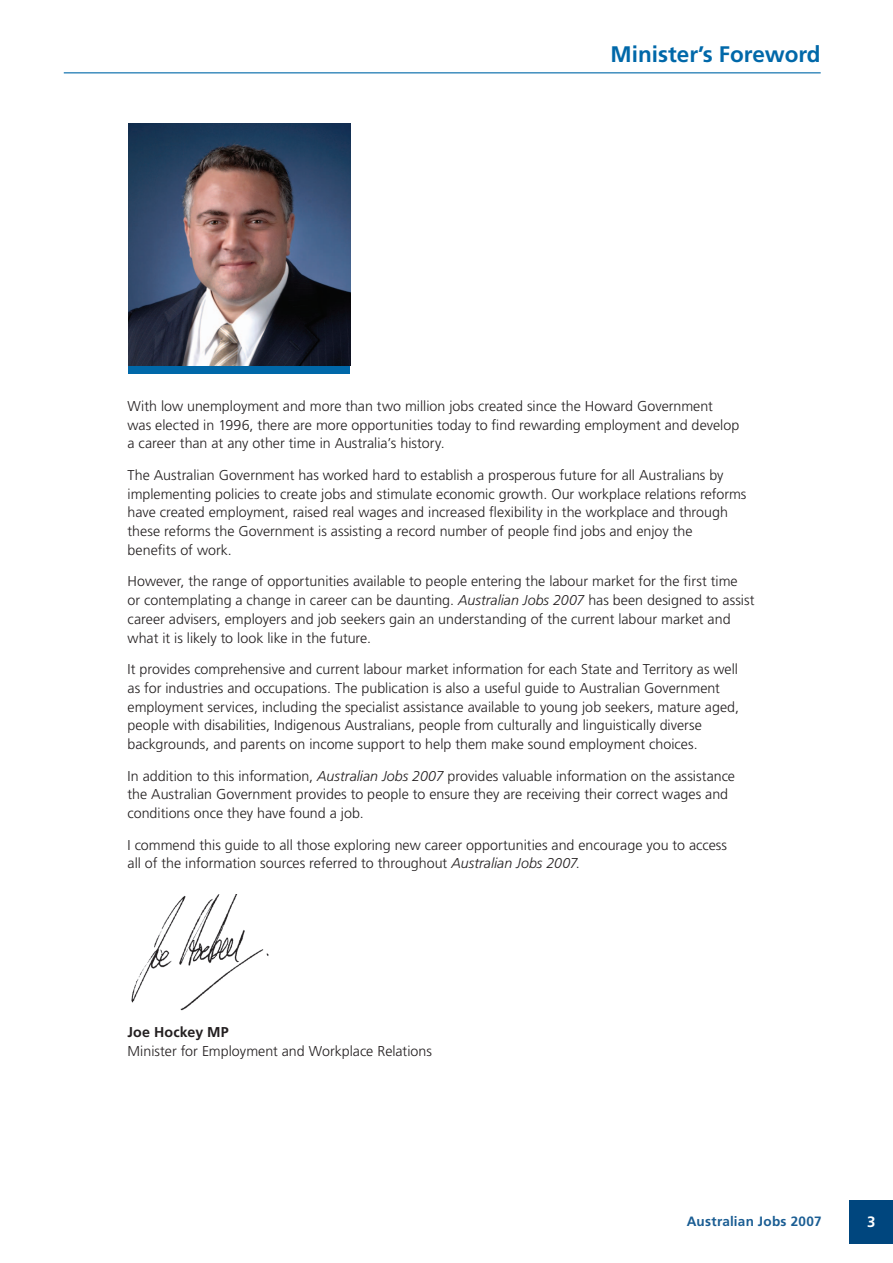
<style>
.page{position:relative;width:893px;height:1263px;background:#fff}
.page>*{position:absolute;margin:0;border:0;box-sizing:border-box;transform-origin:0 0}
.t1{font:700 22.5px "Frutiger";color:#0068a9}
.t2{font:700 15px "Frutiger";color:#fff}
.t3{font:300 14.25px/18.8px "Frutiger";color:#231f20}
.t4{font:700 14.25px "Frutiger";letter-spacing:.01em;color:#231f20}
.t5{font:700 13.5px "Frutiger";letter-spacing:.02em;color:#1a5d93}
.s1{font-style:italic}
</style>
<div class="page">
<div style="left:849px;top:1200px;width:44px;height:43px;background:#00467e"></div>
<hr style="left:64px;top:72px;width:757px;height:1px;background:#0068a9">
<img style="left:128px;top:123px;width:222px;height:243px">
<div style="left:128px;top:366px;width:222px;height:7px;background:#0068a9"></div>
<img style="left:131px;top:894px;width:138px;height:117px">
<h1 class="t1" style="left:611px;top:45px;width:212px">Minister’s Foreword</h1>
<p class="t3" style="left:128px;top:398px;width:613px">With low unemployment and more than two million jobs created since the Howard Government was elected in 1996, there are more opportunities today to find rewarding employment and develop a career than at any other time in Australia’s history.</p>
<p class="t3" style="left:128px;top:467px;width:620px">The Australian Government has worked hard to establish a prosperous future for all Australians by implementing policies to create jobs and stimulate economic growth. Our workplace relations reforms have created employment, raised real wages and increased flexibility in the workplace and through these reforms the Government is assisting a record number of people find jobs and enjoy the<br>benefits of work.</p>
<p class="t3" style="left:128px;top:573px;width:628px">However, the range of opportunities available to people entering the labour market for the first time<br>or contemplating a change in career can be daunting. <span class="s1">Australian Jobs 2007</span> has been designed to assist career advisers, employers and job seekers gain an understanding of the current labour market and what it is likely to look like in the future.</p>
<p class="t3" style="left:128px;top:661px;width:613px">It provides comprehensive and current labour market information for each State and Territory as well as for industries and occupations. The publication is also a useful guide to Australian Government employment services, including the specialist assistance available to young job seekers, mature aged, people with disabilities, Indigenous Australians, people from culturally and linguistically diverse backgrounds, and parents on income support to help them make sound employment choices.</p>
<p class="t3" style="left:128px;top:767px;width:609px">In addition to this information, <span class="s1">Australian Jobs 2007</span> provides valuable information on the assistance the Australian Government provides to people to ensure they are receiving their correct wages and conditions once they have found a job.</p>
<p class="t3" style="left:128px;top:836px;width:601px">I commend this guide to all those exploring new career opportunities and encourage you to access all of the information sources referred to throughout <span class="s1">Australian Jobs 2007</span>.</p>
<p class="t4" style="left:128px;top:1026px;width:103px">Joe Hockey MP</p>
<p class="t3" style="left:128px;top:1043px;width:306px">Minister for Employment and Workplace Relations</p>
<p class="t5" style="left:687px;top:1216px;width:137px">Australian Jobs 2007</p>
<p class="t2" style="left:867px;top:1215px;width:10px">3</p>
</div>
